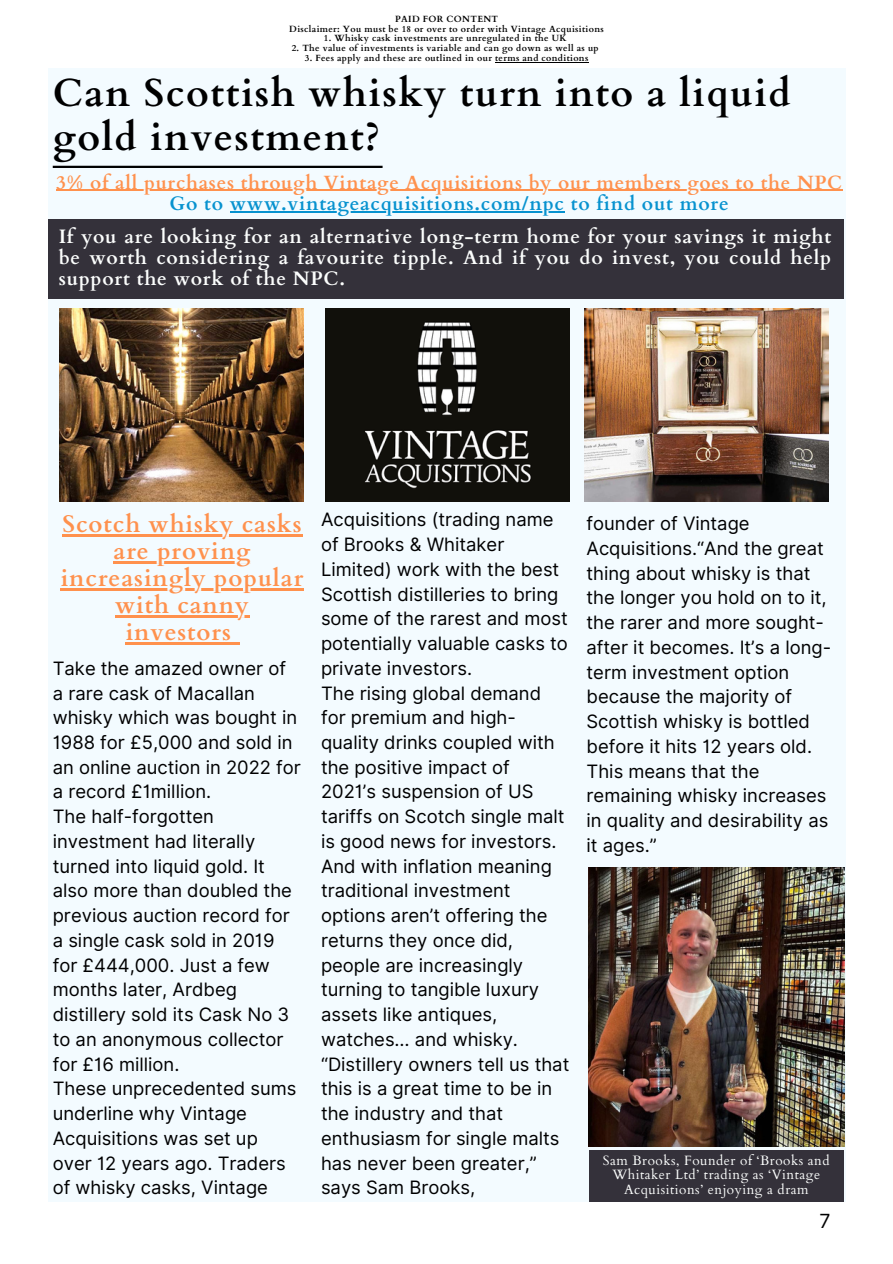
<style>
.page{position:relative;width:893px;height:1264px;background:#fff}
.page>*{position:absolute;margin:0;border:0;box-sizing:border-box;transform-origin:0 0}
.t1{font:700 39px/43.8px "Cardo";letter-spacing:.04em;color:#000}
.t2{font:700 24px/27px "Cardo";letter-spacing:.04em;color:#ff914d;text-align:center}
.t3{font:700 19.5px/21.3px "Cardo";letter-spacing:.04em;color:#fcfefd;text-align:justify}
.t4{font:700 19.5px "Cardo";letter-spacing:.04em;color:#0792cf}
.t5{font:19.5px "Inter";color:#000}
.t6{font:700 19.2px "Cardo";letter-spacing:.04em;color:#ff914d}
.t7{font:18.45px/24.8px "Inter";color:#000}
.t8{font:13.5px/14.5px "Cardo";letter-spacing:.04em;color:#fcfefd;text-align:center}
.t9{font:700 9px "Cardo";letter-spacing:.04em;color:#000}
</style>
<div class="page">
<div style="left:48px;top:69px;width:797px;height:1133px;background:#f3fbff"></div>
<img style="left:588px;top:867px;width:256px;height:279px">
<img style="left:60px;top:308px;width:244px;height:193px">
<img style="left:584px;top:308px;width:244px;height:193px">
<img style="left:325px;top:308px;width:244px;height:193px">
<hr style="left:53px;top:166px;width:329px;height:2px;background:#000">
<div style="left:48px;top:219px;width:795px;height:80px;background:#34313a"></div>
<div style="left:588px;top:1150px;width:255px;height:52px;background:#34313a"></div>
<hr style="left:495px;top:62px;width:93px;height:1px;background:#000">
<hr style="left:56px;top:190px;width:786px;height:1px;background:#ff914d">
<hr style="left:230px;top:211px;width:334px;height:1px;background:#0792cf">
<hr style="left:62px;top:534px;width:240px;height:2px;background:#ff914d">
<hr style="left:113px;top:561px;width:138px;height:2px;background:#ff914d">
<hr style="left:61px;top:588px;width:243px;height:2px;background:#ff914d">
<hr style="left:115px;top:615px;width:135px;height:2px;background:#ff914d">
<hr style="left:126px;top:642px;width:106px;height:2px;background:#ff914d">
<svg style="left:232px;top:642px;width:7px;height:2px"></svg>
<p class="t9" style="left:395px;top:13px;width:105px">PAID FOR CONTENT</p>
<p class="t9" style="left:289px;top:23px;width:316px">Disclaimer: You must be 18 or over to order with Vintage Acquisitions</p>
<p class="t9" style="left:324px;top:33px;width:244px">1. Whisky cask investments are unregulated in the UK</p>
<p class="t9" style="left:292px;top:42px;width:308px">2. The value of investments is variable and can go down as well as up</p>
<p class="t9" style="left:305px;top:52px;width:285px">3. Fees apply and these are outlined in our terms and conditions</p>
<p class="t1" style="left:53px;top:72px;width:739px">Can Scottish whisky turn into a liquid gold investment?</p>
<p class="t6" style="left:56px;top:169px;width:787px">3% of all purchases through Vintage Acquisitions by our members goes to the NPC</p>
<p class="t4" style="left:169px;top:191px;width:561px">Go to www.vintageacquisitions.com/npc to find out more</p>
<p class="t3" style="left:59px;top:226px;width:774px">If you are looking for an alternative long-term home for your savings it might be worth considering a favourite tipple. And if you do invest, you could help support the work of the NPC.</p>
<p class="t2" style="left:61px;top:510px;width:244px">Scotch whisky casks are proving increasingly popular with canny investors</p>
<p class="t7" style="left:53px;top:655px;width:250px">Take the amazed owner of<br>a rare cask of Macallan whisky which was bought in<br>1988 for £5,000 and sold in an online auction in 2022 for a record £1million.</p>
<p class="t7" style="left:53px;top:804px;width:241px">The half-forgotten investment had literally turned into liquid gold. It also more than doubled the previous auction record for a single cask sold in 2019 for £444,000. Just a few months later, Ardbeg distillery sold its Cask No 3 to an anonymous collector for £16 million.</p>
<p class="t7" style="left:53px;top:1076px;width:245px">These unprecedented sums underline why Vintage<br>Acquisitions was set up over 12 years ago. Traders of whisky casks, Vintage</p>
<p class="t7" style="left:321px;top:507px;width:248px">Acquisitions (trading name of Brooks &amp; Whitaker<br>Limited) work with the best<br>Scottish distilleries to bring some of the rarest and most potentially valuable casks to private investors.</p>
<p class="t7" style="left:321px;top:680px;width:245px">The rising global demand for premium and high&shy;quality drinks coupled with the positive impact of<br>2021’s suspension of US tariffs on Scotch single malt is good news for investors.<br>And with inflation meaning traditional investment options aren’t offering the returns they once did, people are increasingly turning to tangible luxury assets like antiques, watches… and whisky.</p>
<p class="t7" style="left:321px;top:1051px;width:250px">“Distillery owners tell us that this is a great time to be in the industry and that enthusiasm for single malts has never been greater,” says Sam Brooks,</p>
<p class="t7" style="left:586px;top:511px;width:246px">founder of Vintage<br>Acquisitions.“And the great thing about whisky is that the longer you hold on to it, the rarer and more sought&shy;after it becomes. It’s a long&shy;term investment option because the majority of<br>Scottish whisky is bottled before it hits 12 years old.<br>This means that the remaining whisky increases in quality and desirability as it ages.”</p>
<p class="t8" style="left:603px;top:1152px;width:228px">Sam Brooks, Founder of ‘Brooks and<br>Whitaker Ltd’ trading as ‘Vintage<br>Acquisitions’ enjoying a dram</p>
<p class="t5" style="left:819px;top:1209px;width:13px">7</p>
</div>
